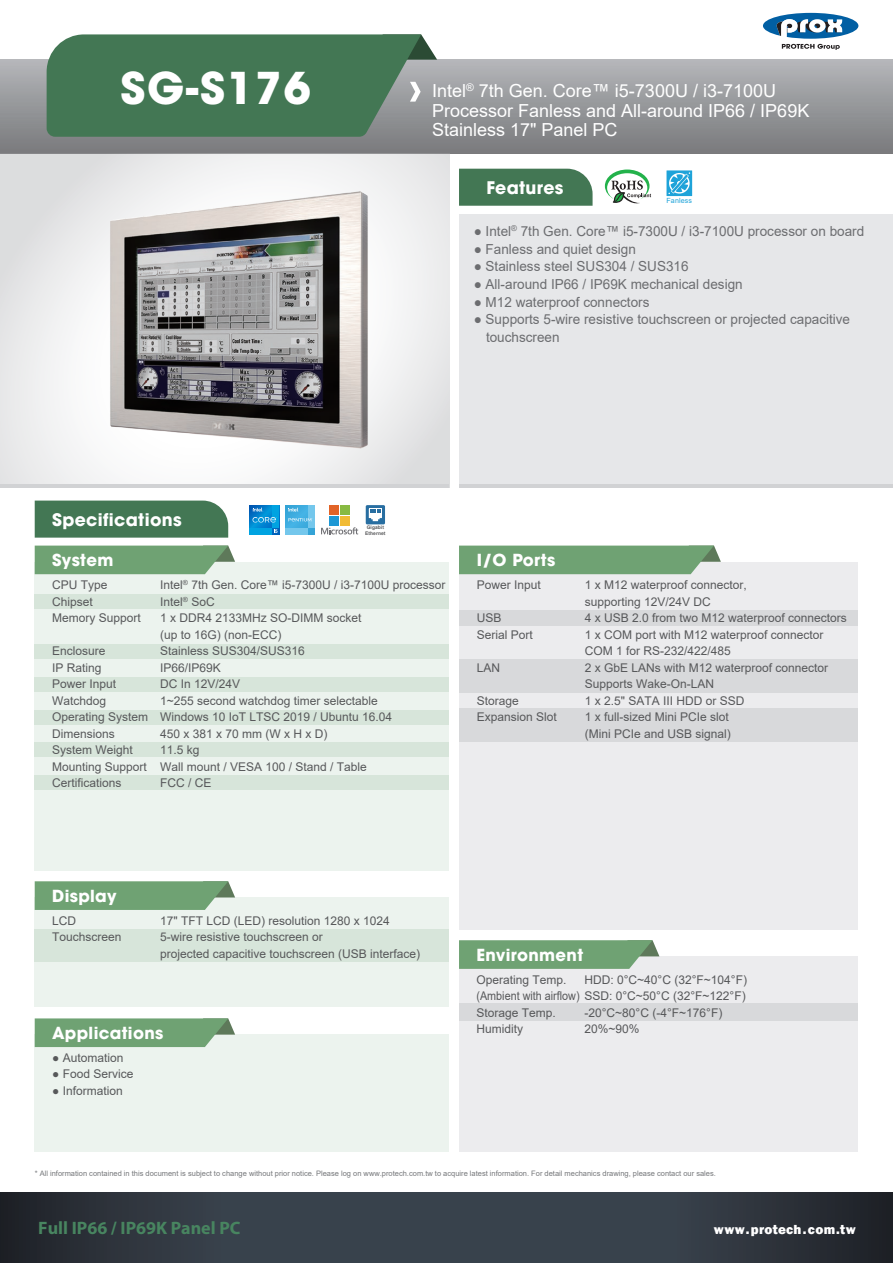
<style>
.page{position:relative;width:893px;height:1263px;background:#fff}
.page>*{position:absolute;margin:0;border:0;box-sizing:border-box;transform-origin:0 0}
.t1{font:700 43.5px "Avant Garde";letter-spacing:.04em;color:#fff}
.t2{font:18px/19.5px "Arial";color:#fff}
.t3{font:700 18px "Myriad";color:#488560}
.t4{font:700 17.25px "Avant Garde";letter-spacing:.02em;color:#fff}
.t5{font:700 16.5px "Avant Garde";letter-spacing:.02em;color:#fff}
.t6{font:13.8px/17.7px "Arial";color:#6c6d70}
.t7{font:800 13.5px "Franklin Gothic";letter-spacing:.02em;color:#fff}
.t8{font:12px/16.5px "Arial";color:#57585a}
.t9{font:7.5px "Arial";color:#76787b}
.t10{font:7.05px "Arial";letter-spacing:.015em;color:#1ea3d9}
.t11{font:700 4.95px/5.2px "Arial";letter-spacing:.015em;color:#595a5c;text-align:center}
</style>
<div class="page">
<div style="left:0;top:60px;width:893px;height:93px;background:linear-gradient(to bottom,#b4b5b9,#797a7c)"></div>
<div style="left:459px;top:214px;width:434px;height:274px;background:#e6e7e9"></div>
<div style="left:35px;top:501px;width:193px;height:37px;background:#437754"></div>
<div style="left:459px;top:169px;width:134px;height:37px;background:#437754"></div>
<svg style="left:0;top:153px;width:449px;height:331px"></svg>
<hr style="left:0;top:484px;width:449px;height:4px;background:#d1d2d4">
<hr style="left:459px;top:484px;width:434px;height:4px;background:#d1d2d4">
<svg style="left:47px;top:34px;width:390px;height:103px;background:#4e7c5d"></svg>
<div style="left:35px;top:562px;width:414px;height:308px;background:#ecf3ee"></div>
<svg style="left:35px;top:546px;width:200px;height:28px;background:#76a67a"></svg>
<div style="left:35px;top:594px;width:414px;height:14px;background:#d7e5da"></div>
<div style="left:35px;top:644px;width:414px;height:15px;background:#d7e5da"></div>
<div style="left:35px;top:677px;width:414px;height:14px;background:#d7e5da"></div>
<div style="left:35px;top:710px;width:414px;height:14px;background:#d7e5da"></div>
<div style="left:35px;top:743px;width:414px;height:14px;background:#d7e5da"></div>
<div style="left:35px;top:775px;width:414px;height:15px;background:#d7e5da"></div>
<div style="left:459px;top:562px;width:398px;height:367px;background:#ececee"></div>
<svg style="left:459px;top:546px;width:262px;height:28px;background:#74a478"></svg>
<div style="left:459px;top:610px;width:398px;height:15px;background:#d8d9db"></div>
<div style="left:459px;top:659px;width:398px;height:33px;background:#d8d9db"></div>
<div style="left:459px;top:708px;width:398px;height:33px;background:#d8d9db"></div>
<div style="left:459px;top:956px;width:398px;height:196px;background:#ececee"></div>
<svg style="left:459px;top:940px;width:200px;height:29px;background:#77a67b"></svg>
<div style="left:459px;top:1003px;width:398px;height:18px;background:#d8d9db"></div>
<div style="left:35px;top:1034px;width:414px;height:118px;background:#ecf3ee"></div>
<svg style="left:35px;top:1018px;width:200px;height:29px;background:#78a77c"></svg>
<div style="left:35px;top:897px;width:414px;height:110px;background:#ecf3ee"></div>
<svg style="left:35px;top:881px;width:200px;height:29px;background:#78a77b"></svg>
<div style="left:35px;top:929px;width:414px;height:33px;background:#d7e5da"></div>
<svg style="left:605px;top:170px;width:46px;height:34px"></svg>
<svg style="left:666px;top:170px;width:26px;height:26px"></svg>
<img style="left:100px;top:187px;width:278px;height:266px">
<svg style="left:321px;top:527px;width:37px;height:7px"></svg>
<div style="left:329px;top:505px;width:10px;height:10px;background:#e26327"></div>
<div style="left:340px;top:505px;width:10px;height:10px;background:#88ba42"></div>
<div style="left:329px;top:516px;width:10px;height:10px;background:#1e98d5"></div>
<div style="left:340px;top:516px;width:10px;height:10px;background:#f1bb35"></div>
<svg style="left:366px;top:505px;width:19px;height:19px"></svg>
<svg style="left:369px;top:509px;width:13px;height:12px"></svg>
<div style="left:285px;top:505px;width:30px;height:29px;background:#40aee1"></div>
<div style="left:308px;top:505px;width:7px;height:23px;background:#74c7ec"></div>
<div style="left:285px;top:528px;width:23px;height:6px;background:#74c7ec"></div>
<svg style="left:288px;top:518px;width:25px;height:3px"></svg>
<svg style="left:288px;top:508px;width:11px;height:4px"></svg>
<svg style="left:250px;top:505px;width:29px;height:29px"></svg>
<div style="left:272px;top:505px;width:7px;height:23px;background:#00a3e1"></div>
<div style="left:250px;top:528px;width:22px;height:6px;background:#00a3e1"></div>
<svg style="left:274px;top:529px;width:4px;height:4px"></svg>
<svg style="left:252px;top:508px;width:25px;height:15px"></svg>
<svg style="left:0;top:1192px;width:893px;height:71px;background:#313942"></svg>
<svg style="left:763px;top:13px;width:95px;height:37px"></svg>
<h1 class="t1" style="left:121px;top:60px;width:192px">SG-S176</h1>
<h2 class="t2" style="left:432px;top:81px;width:379px">Intel<sup>®</sup> 7th Gen. Core™ i5-7300U / i3-7100U<br>Processor Fanless and All-around IP66 / IP69K<br>Stainless 17" Panel PC</h2>
<h3 class="t4" style="left:486px;top:177px;width:79px">Features</h3>
<p class="t10" style="left:666px;top:196px;width:27px">Fanless</p>
<p class="t6" style="left:474px;top:222px;width:392px">● Intel<sup>®</sup> 7th Gen. Core™ i5-7300U / i3-7100U processor on board</p>
<p class="t6" style="left:474px;top:240px;width:164px">● Fanless and quiet design</p>
<p class="t6" style="left:474px;top:257px;width:216px">● Stainless steel SUS304 / SUS316</p>
<p class="t6" style="left:474px;top:275px;width:271px">● All-around IP66 / IP69K mechanical design</p>
<p class="t6" style="left:474px;top:293px;width:177px">● M12 waterproof connectors</p>
<p class="t6" style="left:486px;top:311px;width:366px;text-indent:-12px">● Supports 5-wire resistive touchscreen or projected capacitive touchscreen</p>
<h3 class="t4" style="left:52px;top:509px;width:131px">Specifications</h3>
<p class="t11" style="left:365px;top:525px;width:22px">Gigabit<br>Ethernet</p>
<h3 class="t5" style="left:52px;top:549px;width:63px">System</h3>
<p class="t8" style="left:52px;top:576px;width:57px">CPU Type</p>
<p class="t8" style="left:160px;top:576px;width:287px">Intel<sup>®</sup> 7th Gen. Core™ i5-7300U / i3-7100U processor</p>
<p class="t8" style="left:52px;top:593px;width:42px">Chipset</p>
<p class="t8" style="left:160px;top:593px;width:56px">Intel<sup>®</sup> SoC</p>
<p class="t8" style="left:52px;top:609px;width:90px">Memory Support</p>
<p class="t8" style="left:160px;top:609px;width:203px">1 x DDR4 2133MHz SO-DIMM socket (up to 16G) (non-ECC)</p>
<p class="t8" style="left:52px;top:642px;width:55px">Enclosure</p>
<p class="t8" style="left:160px;top:642px;width:146px">Stainless SUS304/SUS316</p>
<p class="t8" style="left:52px;top:659px;width:51px">IP Rating</p>
<p class="t8" style="left:160px;top:659px;width:62px">IP66/IP69K</p>
<p class="t8" style="left:52px;top:675px;width:66px">Power Input</p>
<p class="t8" style="left:160px;top:675px;width:82px">DC In 12V/24V</p>
<p class="t8" style="left:52px;top:692px;width:56px">Watchdog</p>
<p class="t8" style="left:52px;top:692px;width:342px;text-indent:108px">1~255 second watchdog timer selectable<br>Operating System Windows 10 IoT LTSC 2019 / Ubuntu 16.04<br>Dimensions</p>
<p class="t8" style="left:160px;top:725px;width:169px">450 x 381 x 70 mm (W x H x D)</p>
<p class="t8" style="left:52px;top:741px;width:82px">System Weight</p>
<p class="t8" style="left:52px;top:741px;width:316px;text-indent:108px">11.5 kg<br>Mounting Support Wall mount / VESA 100 / Stand / Table<br>Certifications</p>
<p class="t8" style="left:160px;top:774px;width:53px">FCC / CE</p>
<h3 class="t5" style="left:477px;top:549px;width:80px">I/O Ports</h3>
<p class="t8" style="left:477px;top:576px;width:66px">Power Input</p>
<p class="t8" style="left:585px;top:576px;width:164px">1 x M12 waterproof connector, supporting 12V/24V DC</p>
<p class="t8" style="left:477px;top:609px;width:26px">USB</p>
<p class="t8" style="left:585px;top:609px;width:264px">4 x USB 2.0 from two M12 waterproof connectors</p>
<p class="t8" style="left:477px;top:626px;width:58px">Serial Port</p>
<p class="t8" style="left:585px;top:626px;width:240px">1 x COM port with M12 waterproof connector<br>COM 1 for RS-232/422/485</p>
<p class="t8" style="left:477px;top:659px;width:25px">LAN</p>
<p class="t8" style="left:585px;top:659px;width:245px">2 x GbE LANs with M12 waterproof connector<br>Supports Wake-On-LAN</p>
<p class="t8" style="left:477px;top:692px;width:44px">Storage</p>
<p class="t8" style="left:585px;top:692px;width:161px">1 x 2.5" SATA III HDD or SSD</p>
<p class="t8" style="left:477px;top:708px;width:82px">Expansion Slot</p>
<p class="t8" style="left:585px;top:708px;width:148px">1 x full-sized Mini PCIe slot (Mini PCIe and USB signal)</p>
<h3 class="t5" style="left:52px;top:885px;width:66px">Display</h3>
<p class="t8" style="left:52px;top:912px;width:25px">LCD</p>
<p class="t8" style="left:160px;top:912px;width:231px">17" TFT LCD (LED) resolution 1280 x 1024</p>
<p class="t8" style="left:52px;top:929px;width:71px">Touchscreen</p>
<p class="t8" style="left:160px;top:929px;width:262px">5-wire resistive touchscreen or<br>projected capacitive touchscreen (USB interface)</p>
<h3 class="t5" style="left:476px;top:944px;width:108px">Environment</h3>
<p class="t8" style="left:476px;top:971px;width:92px">Operating Temp.</p>
<p class="t8" style="left:476px;top:971px;width:272px;text-align:justify;text-indent:108px">HDD: 0°C~40°C (32°F~104°F) (Ambient with airflow) SSD: 0°C~50°C (32°F~122°F)<br>Storage Temp.</p>
<p class="t8" style="left:584px;top:1004px;width:139px">-20°C~80°C (-4°F~176°F)</p>
<h3 class="t5" style="left:52px;top:1022px;width:113px">Applications</h3>
<p class="t8" style="left:476px;top:1021px;width:48px">Humidity</p>
<p class="t8" style="left:584px;top:1021px;width:57px">20%~90%</p>
<p class="t8" style="left:52px;top:1049px;width:73px">● Automation</p>
<p class="t8" style="left:52px;top:1066px;width:83px">● Food Service</p>
<p class="t8" style="left:52px;top:1082px;width:72px">● Information</p>
<p class="t9" style="left:35px;top:1168px;width:683px">* All information contained in this document is subject to change without prior notice. Please log on www.protech.com.tw to acquire latest information. For detail mechanics drawing, please contact our sales.</p>
<h2 class="t3" style="left:38px;top:1218px;width:204px">Full IP66 / IP69K Panel PC</h2>
<p class="t7" style="left:714px;top:1220px;width:143px">www.protech.com.tw</p>
</div>
